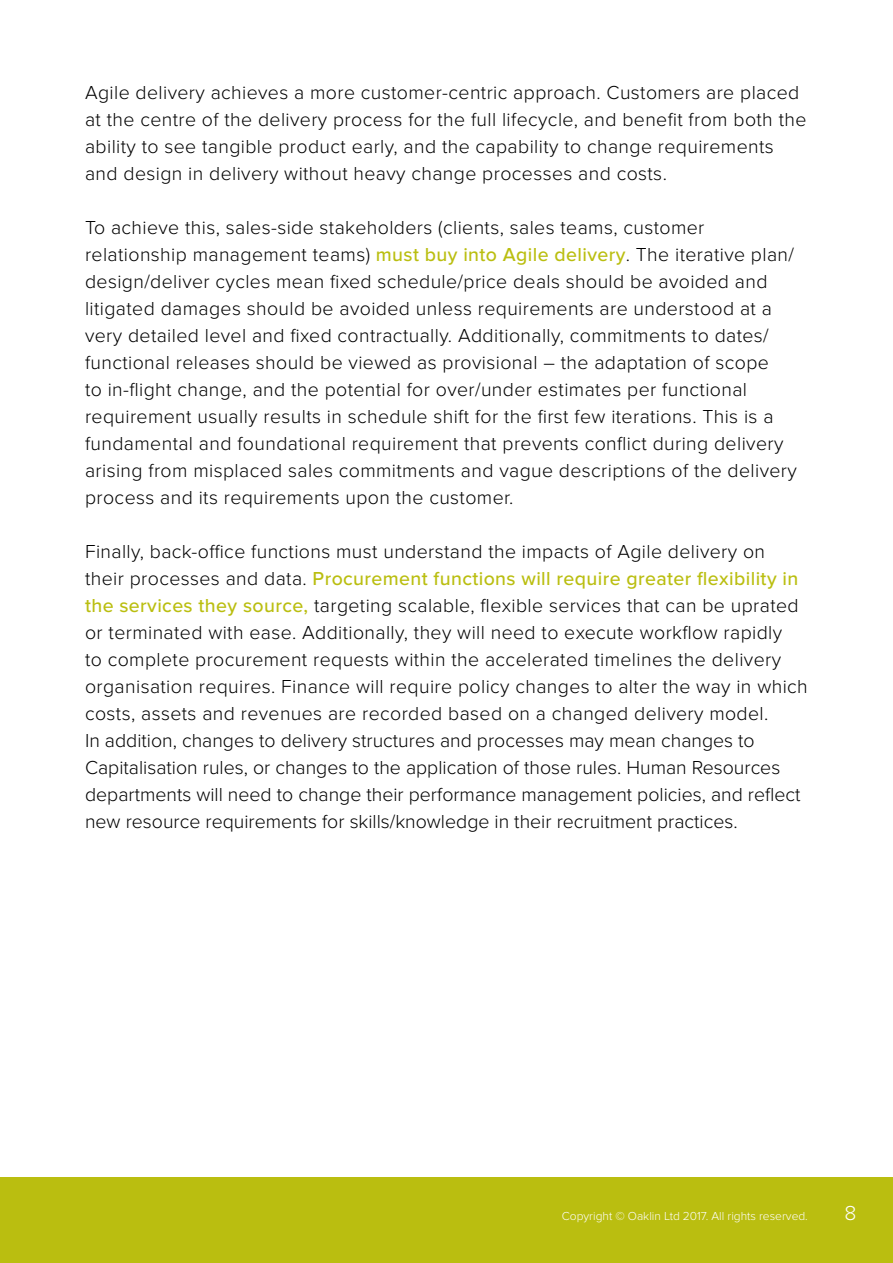
<style>
.page{position:relative;width:893px;height:1263px;background:#fff}
.page>*{position:absolute;margin:0;border:0;box-sizing:border-box;transform-origin:0 0}
.t1{font:300 21px "Proxima Nova";color:#fff}
.t2{font:300 19.5px/27px "Proxima Nova";letter-spacing:.02em;color:#000}
.t3{font:300 12px "Proxima Nova";color:#fff}
.s1{font-weight:500;color:#babe10}
</style>
<div class="page">
<div style="left:0;top:1178px;width:893px;height:85px;background:#babe10"></div>
<p class="t2" style="left:85px;top:80px;width:723px">Agile delivery achieves a more customer-centric approach. Customers are placed at the centre of the delivery process for the full lifecycle, and benefit from both the ability to see tangible product early, and the capability to change requirements and design in delivery without heavy change processes and costs.</p>
<p class="t2" style="left:85px;top:215px;width:713px">To achieve this, sales-side stakeholders (clients, sales teams, customer relationship management teams) <span class="s1">must buy into Agile delivery</span>. The iterative plan/ design/deliver cycles mean fixed schedule/price deals should be avoided and litigated damages should be avoided unless requirements are understood at a very detailed level and fixed contractually. Additionally, commitments to dates/ functional releases should be viewed as provisional – the adaptation of scope<br>to in-flight change, and the potential for over/under estimates per functional requirement usually results in schedule shift for the first few iterations. This is a fundamental and foundational requirement that prevents conflict during delivery arising from misplaced sales commitments and vague descriptions of the delivery process and its requirements upon the customer.</p>
<p class="t2" style="left:85px;top:539px;width:724px">Finally, back-office functions must understand the impacts of Agile delivery on their processes and data. <span class="s1">Procurement functions will require greater flexibility in the services they source,</span> targeting scalable, flexible services that can be uprated or terminated with ease. Additionally, they will need to execute workflow rapidly<br>to complete procurement requests within the accelerated timelines the delivery organisation requires. Finance will require policy changes to alter the way in which costs, assets and revenues are recorded based on a changed delivery model.<br>In addition, changes to delivery structures and processes may mean changes to Capitalisation rules, or changes to the application of those rules. Human Resources departments will need to change their performance management policies, and reflect new resource requirements for skills/knowledge in their recruitment practices.</p>
<p class="t3" style="left:562px;top:1209px;width:248px">Copyright © Oaklin Ltd 2017. All rights reserved.</p>
<p class="t1" style="left:844px;top:1201px;width:13px">8</p>
</div>
